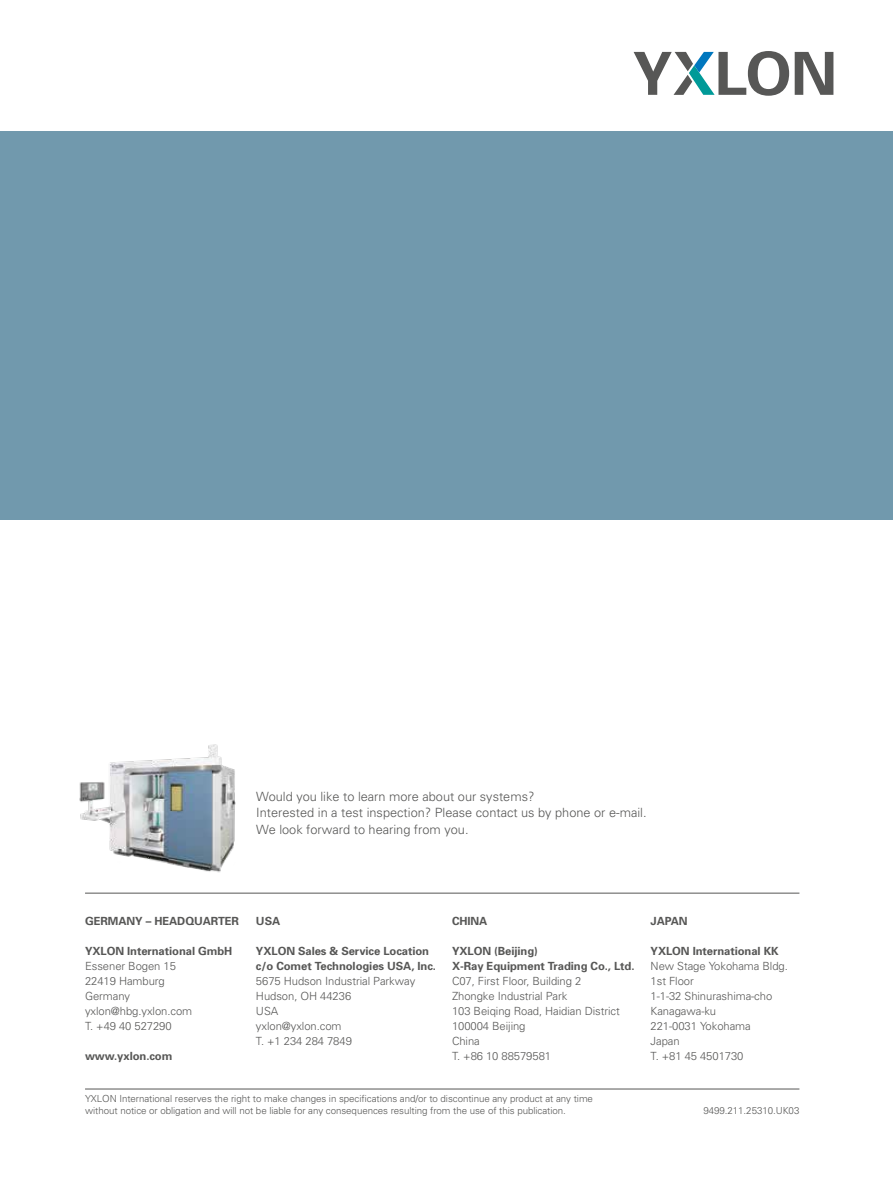
<style>
.page{position:relative;width:893px;height:1188px;background:#fff}
.page>*{position:absolute;margin:0;border:0;box-sizing:border-box;transform-origin:0 0}
.t1{font:300 12.75px/16.5px "Univers";color:#575756}
.t2{font:300 11.25px/15px "Univers";letter-spacing:-.005em;color:#575756}
.t3{font:700 11.25px/15px "Univers";letter-spacing:-.005em;color:#575756}
.t4{font:300 9.75px/12px "Univers";letter-spacing:-.005em;color:#575756}
</style>
<div class="page">
<hr style="left:85px;top:1089px;width:714px;height:1px;background:#575756">
<hr style="left:85px;top:893px;width:714px;height:1px;background:#575756">
<div style="left:0;top:132px;width:893px;height:388px;background:#7199ad"></div>
<svg style="left:795px;top:52px;width:38px;height:43px"></svg>
<svg style="left:634px;top:51px;width:155px;height:45px"></svg>
<img style="left:79px;top:744px;width:157px;height:129px">
<p class="t1" style="left:256px;top:788px;width:392px">Would you like to learn more about our systems?<br>Interested in a test inspection? Please contact us by phone or e-mail.<br>We look forward to hearing from you.</p>
<p class="t3" style="left:85px;top:913px;width:156px">GERMANY – HEADQUARTER</p>
<p class="t3" style="left:85px;top:943px;width:149px">YXLON International GmbH</p>
<p class="t2" style="left:85px;top:958px;width:109px">Essener Bogen 15<br>22419 Hamburg<br>Germany yxlon@hbg.yxlon.com<br>T. +49 40 527290</p>
<p class="t3" style="left:85px;top:1048px;width:89px">www.yxlon.com</p>
<p class="t3" style="left:256px;top:913px;width:26px">USA</p>
<p class="t3" style="left:256px;top:943px;width:182px">YXLON Sales &amp; Service Location c/o Comet Technologies USA, Inc.</p>
<p class="t2" style="left:256px;top:973px;width:161px">5675 Hudson Industrial Parkway<br>Hudson, OH 44236<br>USA<br>yxlon@yxlon.com<br>T. +1 234 284 7849</p>
<p class="t3" style="left:452px;top:913px;width:37px">CHINA</p>
<p class="t3" style="left:452px;top:943px;width:184px">YXLON (Beijing)<br>X-Ray Equipment Trading Co., Ltd.</p>
<p class="t2" style="left:452px;top:973px;width:169px">C07, First Floor, Building 2<br>Zhongke Industrial Park<br>103 Beiqing Road, Haidian District<br>100004 Beijing<br>China<br>T. +86 10 88579581</p>
<p class="t3" style="left:651px;top:913px;width:39px">JAPAN</p>
<p class="t3" style="left:651px;top:943px;width:130px">YXLON International KK</p>
<p class="t2" style="left:651px;top:958px;width:139px">New Stage Yokohama Bldg.<br>1st Floor<br>1-1-32 Shinurashima-cho<br>Kanagawa-ku<br>221-0031 Yokohama<br>Japan<br>T. +81 45 4501730</p>
<p class="t4" style="left:85px;top:1093px;width:509px">YXLON International reserves the right to make changes in specifications and/or to discontinue any product at any time without notice or obligation and will not be liable for any consequences resulting from the use of this publication.</p>
<p class="t4" style="left:703px;top:1105px;width:97px">9499.211.25310.UK03</p>
</div>
